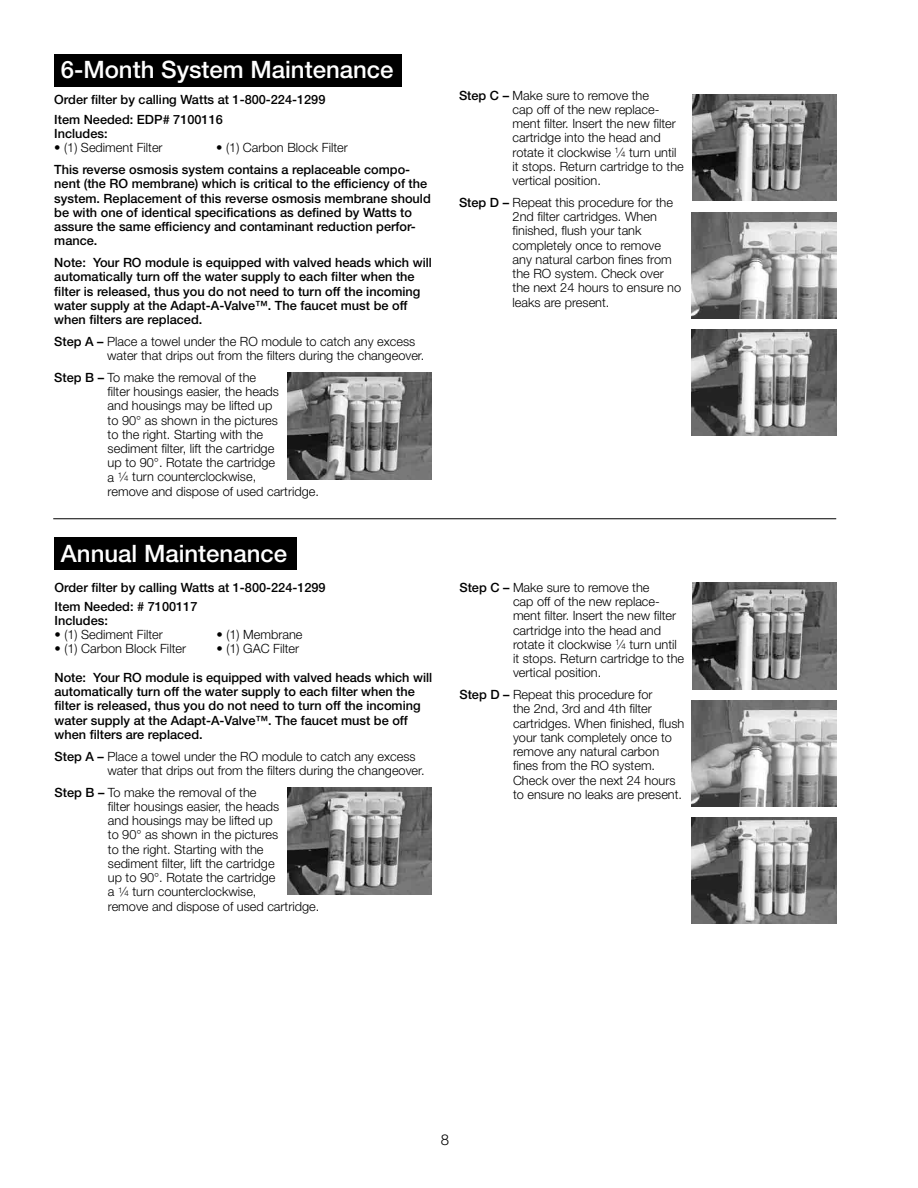
<style>
.page{position:relative;width:918px;height:1188px;background:#fff}
.page>*{position:absolute;margin:0;border:0;box-sizing:border-box;transform-origin:0 0}
.t1{font:500 24px "Helvetica Neue LT Std";color:#fff}
.t2{font:300 15px "Helvetica Neue LT Std";color:#000}
.t3{font:300 12.75px/14.2px "Helvetica Neue LT Std";color:#000}
.t4{font:500 12.75px/14.2px "Helvetica Neue LT Std";color:#000}
.s1{font-weight:500}
.s2{font-size:7.95px}
</style>
<div class="page">
<hr style="left:53px;top:518px;width:783px;height:1px;background:#000">
<img style="left:693px;top:94px;width:144px;height:107px">
<img style="left:693px;top:583px;width:144px;height:106px">
<img style="left:288px;top:373px;width:144px;height:106px">
<img style="left:288px;top:788px;width:144px;height:106px">
<img style="left:692px;top:329px;width:144px;height:107px">
<img style="left:692px;top:817px;width:144px;height:107px">
<img style="left:692px;top:212px;width:144px;height:107px">
<img style="left:692px;top:700px;width:144px;height:107px">
<div style="left:54px;top:54px;width:348px;height:32px;background:#000"></div>
<div style="left:54px;top:538px;width:242px;height:32px;background:#000"></div>
<h1 class="t1" style="left:61px;top:55px;width:334px">6-Month System Maintenance</h1>
<p class="t4" style="left:54px;top:89px;width:273px;line-height:20.2px">Order filter by calling Watts at 1-800-224-1299<br>Item Needed: EDP# 7100116</p>
<p class="t4" style="left:54px;top:126px;width:55px">Includes:</p>
<p class="t3" style="left:54px;top:141px;width:110px">• (1) Sediment Filter</p>
<p class="t3" style="left:216px;top:141px;width:133px">• (1) Carbon Block Filter</p>
<p class="t4" style="left:54px;top:162px;width:378px">This reverse osmosis system contains a replaceable compo&shy;nent (the RO membrane) which is critical to the efficiency of the system. Replacement of this reverse osmosis membrane should be with one of identical specifications as defined by Watts to assure the same efficiency and contaminant reduction perfor&shy;mance.</p>
<p class="t4" style="left:54px;top:255px;width:379px">Note: Your RO module is equipped with valved heads which will automatically turn off the water supply to each filter when the filter is released, thus you do not need to turn off the incoming water supply at the Adapt-A-Valve™. The faucet must be off when filters are replaced.</p>
<p class="t3" style="left:107px;top:334px;width:316px;text-indent:-53px"><span class="s1">Step A –</span> Place a towel under the RO module to catch any excess water that drips out from the filters during the changeover.</p>
<p class="t3" style="left:108px;top:370px;width:210px;text-indent:-53px"><span class="s1">Step B –</span> To make the removal of the<br>filter housings easier, the heads<br>and housings may be lifted up<br>to 90° as shown in the pictures<br>to the right. Starting with the sediment filter, lift the cartridge<br>up to 90°. Rotate the cartridge<br>a <sup>1</sup>⁄<span class="s2">4</span> turn counterclockwise,<br>remove and dispose of used cartridge.</p>
<h1 class="t1" style="left:61px;top:539px;width:228px">Annual Maintenance</h1>
<p class="t4" style="left:55px;top:578px;width:273px;line-height:18.8px">Order filter by calling Watts at 1-800-224-1299<br>Item Needed: # 7100117</p>
<p class="t4" style="left:55px;top:613px;width:55px">Includes:</p>
<p class="t3" style="left:55px;top:627px;width:110px">• (1) Sediment Filter</p>
<p class="t3" style="left:217px;top:627px;width:87px">• (1) Membrane</p>
<p class="t3" style="left:55px;top:642px;width:133px">• (1) Carbon Block Filter</p>
<p class="t3" style="left:217px;top:642px;width:84px">• (1) GAC Filter</p>
<p class="t4" style="left:55px;top:670px;width:379px">Note: Your RO module is equipped with valved heads which will automatically turn off the water supply to each filter when the filter is released, thus you do not need to turn off the incoming water supply at the Adapt-A-Valve™. The faucet must be off when filters are replaced.</p>
<p class="t3" style="left:107px;top:749px;width:316px;text-indent:-53px"><span class="s1">Step A –</span> Place a towel under the RO module to catch any excess water that drips out from the filters during the changeover.</p>
<p class="t3" style="left:108px;top:785px;width:210px;text-indent:-53px"><span class="s1">Step B –</span> To make the removal of the<br>filter housings easier, the heads<br>and housings may be lifted up<br>to 90° as shown in the pictures<br>to the right. Starting with the sediment filter, lift the cartridge<br>up to 90°. Rotate the cartridge<br>a <sup>1</sup>⁄<span class="s2">4</span> turn counterclockwise,<br>remove and dispose of used cartridge.</p>
<p class="t3" style="left:513px;top:88px;width:173px;text-indent:-54px"><span class="s1">Step C –</span> Make sure to remove the<br>cap off of the new replace&shy;ment filter. Insert the new filter cartridge into the head and rotate it clockwise <sup>1</sup>⁄<span class="s2">4</span> turn until it stops. Return cartridge to the vertical position.</p>
<p class="t3" style="left:513px;top:195px;width:170px;text-indent:-54px"><span class="s1">Step D –</span> Repeat this procedure for the<br>2nd filter cartridges. When finished, flush your tank completely once to remove any natural carbon fines from the RO system. Check over the next 24 hours to ensure no leaks are present.</p>
<p class="t3" style="left:513px;top:580px;width:173px;text-indent:-54px"><span class="s1">Step C –</span> Make sure to remove the<br>cap off of the new replace&shy;ment filter. Insert the new filter cartridge into the head and rotate it clockwise <sup>1</sup>⁄<span class="s2">4</span> turn until it stops. Return cartridge to the vertical position.</p>
<p class="t3" style="left:513px;top:687px;width:173px;text-indent:-54px"><span class="s1">Step D –</span> Repeat this procedure for<br>the 2nd, 3rd and 4th filter cartridges. When finished, flush your tank completely once to remove any natural carbon fines from the RO system.<br>Check over the next 24 hours to ensure no leaks are present.</p>
<p class="t2" style="left:441px;top:1130px;width:10px">8</p>
</div>
